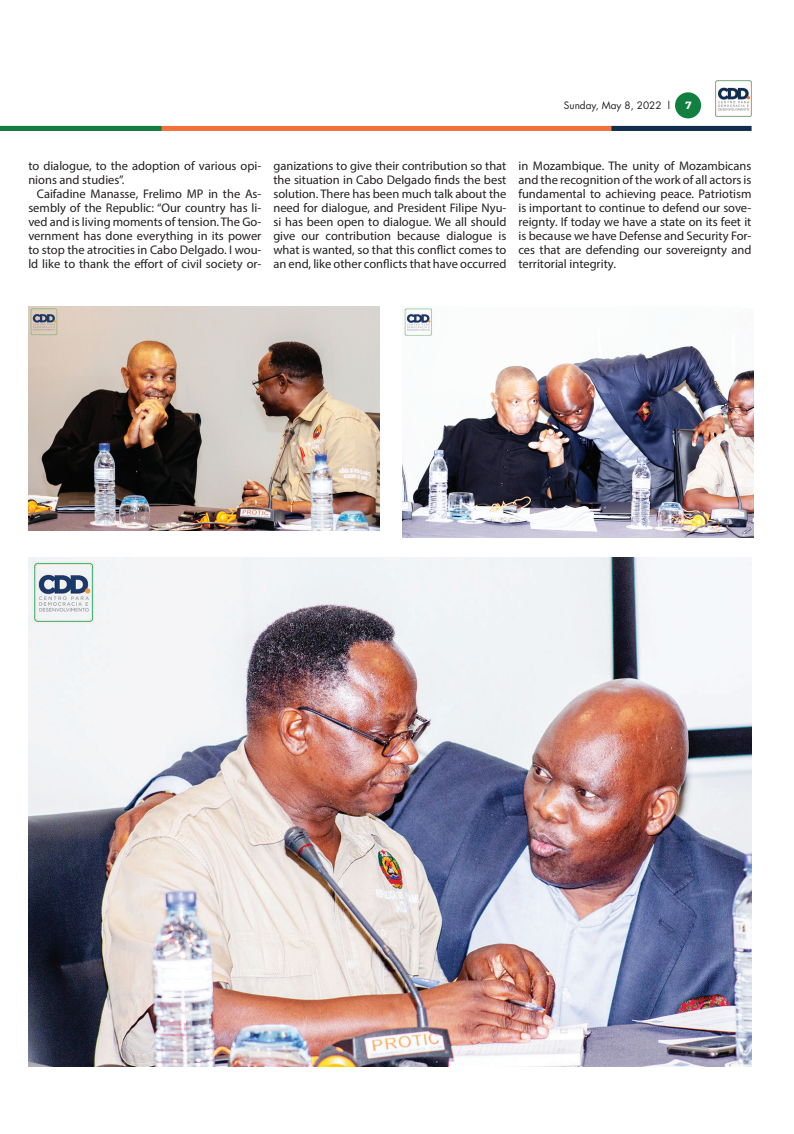
<style>
.page{position:relative;width:794px;height:1134px;background:#fff}
.page>*{position:absolute;margin:0;border:0;box-sizing:border-box;transform-origin:0 0}
.t1{font:12.5px/14px "Myriad Pro";color:#231f20;text-align:justify}
.t2{font:10px "Futura LT";color:#231f20}
.t3{font:700 10px "Popular";color:#fff}
</style>
<div class="page">
<div style="left:0;top:126px;width:751px;height:5px;background:#f37138"></div>
<div style="left:0;top:126px;width:162px;height:5px;background:#107f40"></div>
<div style="left:611px;top:126px;width:140px;height:5px;background:#102e4f"></div>
<div style="left:675px;top:92px;width:26px;height:26px;background:#107f40;border-radius:50%"></div>
<img style="left:716px;top:81px;width:35px;height:35px">
<img style="left:28px;top:306px;width:352px;height:225px">
<img style="left:403px;top:308px;width:350px;height:230px">
<img style="left:28px;top:557px;width:723px;height:509px">
<p class="t2" style="left:564px;top:99px;width:108px">Sunday, May 8, 2022 l</p>
<p class="t3" style="left:685px;top:98px;width:8px">7</p>
<p class="t1" style="left:28px;top:159px;width:234px">to dialogue, to the adoption of various opi&shy;nions and studies”.</p>
<p class="t1" style="left:28px;top:187px;width:234px;text-indent:8px">Caifadine Manasse, Frelimo MP in the As&shy;sembly of the Republic: “Our country has li&shy;ved and is living moments of tension. The Go&shy;vernment has done everything in its power to stop the atrocities in Cabo Delgado. I wou&shy;ld like to thank the effort of civil society or-</p>
<p class="t1" style="left:273px;top:159px;width:234px">ganizations to give their contribution so that the situation in Cabo Delgado finds the best solution. There has been much talk about the need for dialogue, and President Filipe Nyu&shy;si has been open to dialogue. We all should give our contribution because dialogue is what is wanted, so that this conflict comes to an end, like other conflicts that have occurred</p>
<p class="t1" style="left:518px;top:159px;width:234px">in Mozambique. The unity of Mozambicans and the recognition of the work of all actors is fundamental to achieving peace. Patriotism is important to continue to defend our sove&shy;reignty. If today we have a state on its feet it is because we have Defense and Security For&shy;ces that are defending our sovereignty and territorial integrity.</p>
</div>
